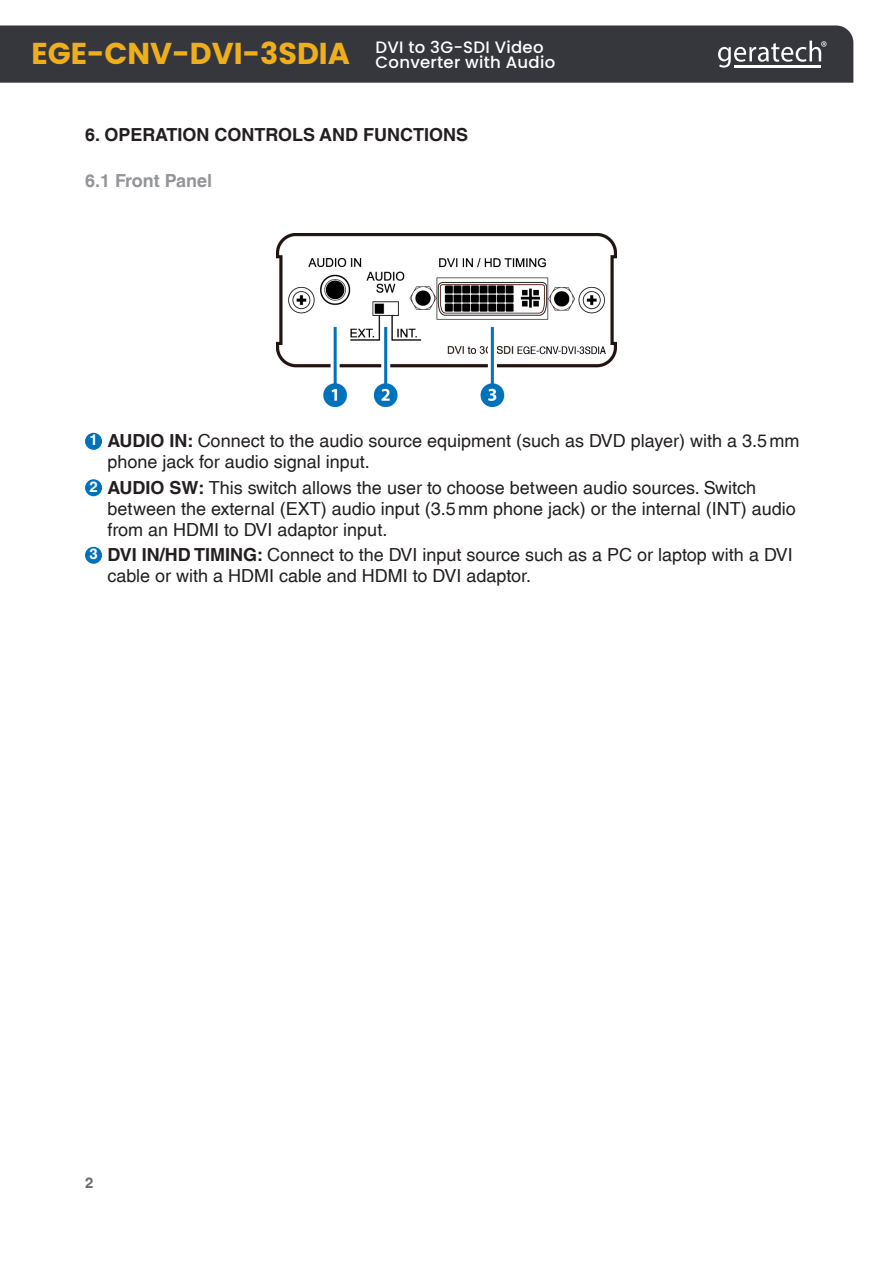
<style>
.page{position:relative;width:893px;height:1263px;background:#fff}
.page>*{position:absolute;margin:0;border:0;box-sizing:border-box;transform-origin:0 0}
.Callout_List{font:18px/21px "Helvetica LT Std";color:#231f20}
.Paragraph_Header{font:700 18px "Helvetica LT Std";color:#231f20}
.Sub_Header{font:700 18px "Helvetica LT Std";color:#939598}
.t1{font:500 16.5px/15px "Poppins";letter-spacing:.015em;color:#fff}
.Diagram_Callouts{font:700 15px "Helvetica LT Std";color:#fff}
.t2{font:700 15px "Helvetica LT Std";color:#6c6d70}
.s1{font-weight:700}
</style>
<div class="page">
<div style="left:0;top:25px;width:853px;height:58px;background:#36373d"></div>
<svg style="left:718px;top:41px;width:108px;height:27px"></svg>
<hr style="left:762px;top:65px;width:30px;height:2px;background:#fff">
<hr style="left:792px;top:65px;width:29px;height:2px;background:#fff">
<hr style="left:734px;top:65px;width:28px;height:2px;background:#fff">
<img style="left:277px;top:233px;width:339px;height:173px">
<div style="left:85px;top:433px;width:17px;height:17px;background:#0072bc;border-radius:50%"></div>
<div style="left:85px;top:479px;width:17px;height:17px;background:#0072bc;border-radius:50%"></div>
<div style="left:85px;top:547px;width:17px;height:17px;background:#0072bc;border-radius:50%"></div>
<p class="t1" style="left:31px;top:40px;width:525px;text-indent:344px">DVI to 3G-SDI Video<br><sup>EGE-CNV-DVI-3SDIA</sup> Converter with Audio</p>
<p class="Paragraph_Header" style="left:85px;top:123px;width:385px">6. OPERATION CONTROLS AND FUNCTIONS</p>
<p class="Sub_Header" style="left:85px;top:170px;width:129px">6.1 Front Panel</p>
<p class="Diagram_Callouts" style="left:89px;top:431px;width:10px">1</p>
<p class="Callout_List" style="left:108px;top:430px;width:693px"><span class="s1">AUDIO IN:</span> Connect to the audio source equipment (such as DVD player) with a 3.5mm phone jack for audio signal input.</p>
<p class="Diagram_Callouts" style="left:89px;top:477px;width:10px">2</p>
<p class="Callout_List" style="left:108px;top:477px;width:690px"><span class="s1">AUDIO SW:</span> This switch allows the user to choose between audio sources. Switch between the external (EXT) audio input (3.5mm phone jack) or the internal (INT) audio from an HDMI to DVI adaptor input.</p>
<p class="Diagram_Callouts" style="left:89px;top:545px;width:10px">3</p>
<p class="Callout_List" style="left:108px;top:544px;width:687px"><span class="s1">DVI IN/HD TIMING:</span> Connect to the DVI input source such as a PC or laptop with a DVI cable or with a HDMI cable and HDMI to DVI adaptor.</p>
<p class="t2" style="left:85px;top:1173px;width:10px">2</p>
</div>
